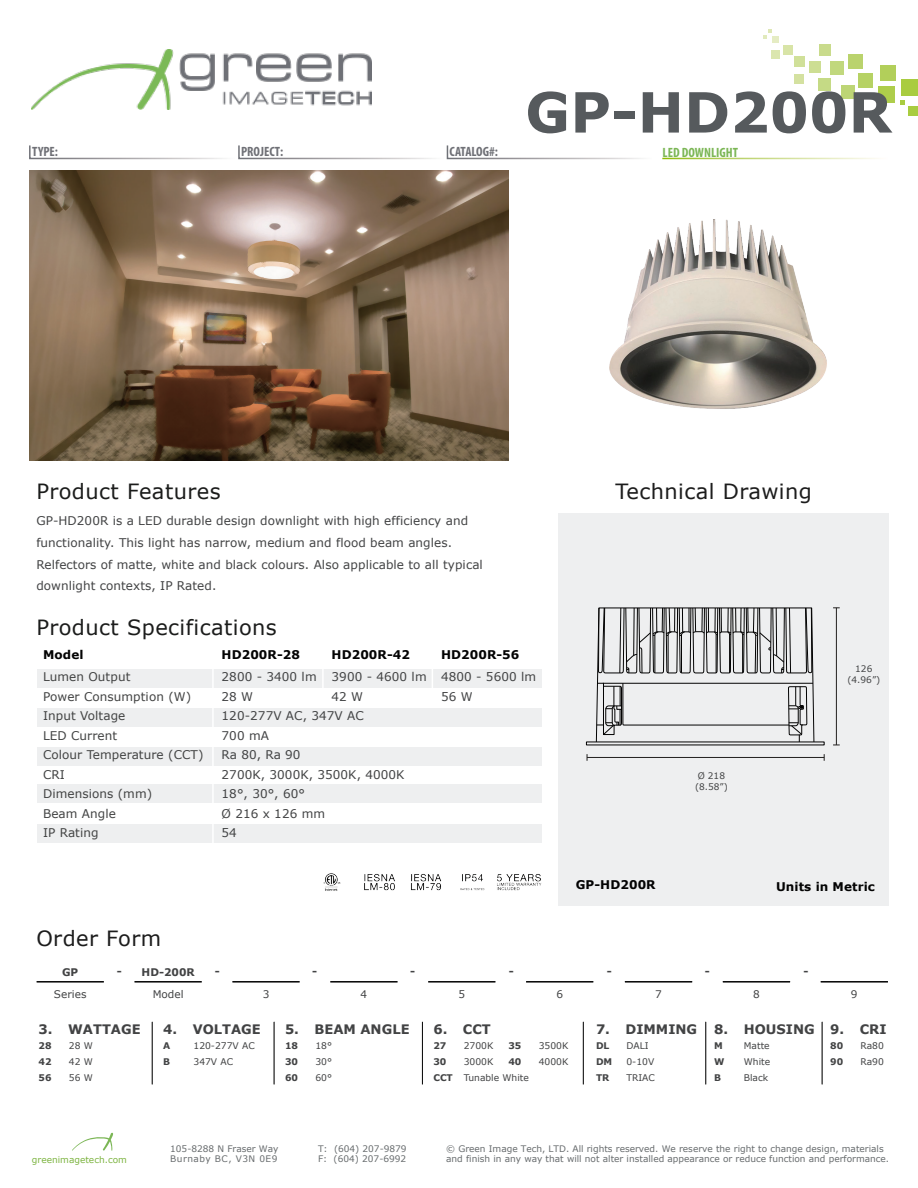
<style>
.page{position:relative;width:918px;height:1188px;background:#fff}
.page>*{position:absolute;margin:0;border:0;box-sizing:border-box;transform-origin:0 0}
.t1{font:700 55.5px "Verdana";color:#565a5d}
.t2{font:21px "Verdana";letter-spacing:.02em;color:#1b1c1b}
.t3{font:21px "Verdana";letter-spacing:.02em;color:#1c1c1c}
.t4{font:700 condensed 13.5px "Myriad Pro";color:#6f7076}
.t5{font:700 condensed 13.5px "Myriad Pro";color:#7bb655}
.t6{font:700 13.05px "Verdana";color:#424344}
.t7{font:12px/19.5px "Verdana";letter-spacing:.005em;color:#424344}
.t8{font:12px/19.5px "Verdana";letter-spacing:.005em;color:#424343}
.t9{font:700 12px "Verdana";letter-spacing:.005em;color:#030303}
.t10{font:10.5px "Verdana";color:#424344}
.t11{font:700 10.5px "Verdana";color:#424344}
.t12{font:9.15px/15.8px "Verdana";color:#424344}
.t13{font:700 9.15px/15.8px "Verdana";color:#424344}
.t14{font:9px/10.8px "Verdana";color:#676b6d}
.t15{font:9px/10.8px "Verdana";color:#424344}
.t16{font:9px "Verdana";color:#7db441}
.t17{font:9px "Verdana";letter-spacing:.055em;color:#676b6d}
</style>
<div class="page">
<div style="left:558px;top:513px;width:331px;height:392px;background:#eeeff0"></div>
<div style="left:908px;top:106px;width:10px;height:9px;background:#a9cc40"></div>
<svg style="left:900px;top:100px;width:5px;height:4px"></svg>
<div style="left:901px;top:80px;width:17px;height:16px;background:#a9cc40"></div>
<div style="left:878px;top:87px;width:16px;height:16px;background:#aecd4b"></div>
<div style="left:881px;top:65px;width:15px;height:16px;background:#b2cf5a"></div>
<div style="left:858px;top:73px;width:15px;height:15px;background:#b6d264"></div>
<div style="left:848px;top:55px;width:14px;height:14px;background:#bad36d"></div>
<div style="left:841px;top:85px;width:14px;height:13px;background:#bdd575"></div>
<div style="left:831px;top:62px;width:13px;height:13px;background:#c1d87d"></div>
<div style="left:819px;top:79px;width:12px;height:12px;background:#c5da85"></div>
<div style="left:819px;top:44px;width:12px;height:12px;background:#c9db8c"></div>
<div style="left:809px;top:62px;width:11px;height:11px;background:#cdde93"></div>
<div style="left:794px;top:56px;width:11px;height:11px;background:#d0e099"></div>
<div style="left:794px;top:74px;width:10px;height:9px;background:#d4e1a0"></div>
<div style="left:783px;top:46px;width:9px;height:9px;background:#d8e4a7"></div>
<div style="left:771px;top:51px;width:9px;height:8px;background:#dbe6ae"></div>
<svg style="left:763px;top:29px;width:9px;height:9px"></svg>
<div style="left:772px;top:37px;width:7px;height:6px;background:#e5ecc3"></div>
<div style="left:37px;top:669px;width:505px;height:19px;background:#eeeff0"></div>
<div style="left:37px;top:708px;width:505px;height:19px;background:#eeeff0"></div>
<div style="left:37px;top:747px;width:505px;height:19px;background:#eeeff0"></div>
<div style="left:37px;top:784px;width:505px;height:19px;background:#eeeff0"></div>
<div style="left:37px;top:824px;width:505px;height:19px;background:#eeeff0"></div>
<hr style="left:212px;top:662px;width:2px;height:183px;background:#fff">
<hr style="left:322px;top:662px;width:2px;height:39px;background:#fff">
<hr style="left:432px;top:662px;width:1px;height:39px;background:#fff">
<hr style="left:822px;top:1022px;width:1px;height:62px;background:#030303">
<hr style="left:705px;top:1022px;width:1px;height:62px;background:#030303">
<hr style="left:583px;top:1022px;width:1px;height:62px;background:#030303">
<hr style="left:152px;top:1022px;width:1px;height:62px;background:#030303">
<hr style="left:274px;top:1022px;width:1px;height:62px;background:#030303">
<hr style="left:422px;top:1022px;width:1px;height:62px;background:#030303">
<hr style="left:37px;top:981px;width:67px;height:2px;background:#030303">
<hr style="left:135px;top:981px;width:67px;height:2px;background:#030303">
<hr style="left:232px;top:981px;width:68px;height:2px;background:#030303">
<hr style="left:330px;top:981px;width:68px;height:2px;background:#030303">
<hr style="left:428px;top:981px;width:67px;height:2px;background:#030303">
<hr style="left:526px;top:981px;width:67px;height:2px;background:#030303">
<hr style="left:625px;top:981px;width:67px;height:2px;background:#030303">
<hr style="left:723px;top:981px;width:67px;height:2px;background:#030303">
<hr style="left:821px;top:981px;width:67px;height:2px;background:#030303">
<svg style="left:72px;top:1133px;width:41px;height:18px"></svg>
<img style="left:31px;top:50px;width:341px;height:60px">
<svg style="left:29px;top:145px;width:614px;height:15px"></svg>
<img style="left:30px;top:170px;width:478px;height:290px">
<hr style="left:587px;top:757px;width:237px;height:1px;background:#22201f">
<hr style="left:836px;top:608px;width:1px;height:137px;background:#22201f">
<svg style="left:596px;top:607px;width:219px;height:139px"></svg>
<img style="left:609px;top:219px;width:218px;height:190px">
<img style="left:323px;top:873px;width:219px;height:18px">
<p class="t4" style="left:32px;top:143px;width:27px">TYPE:</p>
<p class="t4" style="left:241px;top:144px;width:44px">PROJECT:</p>
<p class="t4" style="left:449px;top:144px;width:50px">CATALOG#:</p>
<h1 class="t1" style="left:525px;top:73px;width:368px">GP-HD200R</h1>
<p class="t5" style="left:663px;top:144px;width:77px">LED DOWNLIGHT</p>
<h2 class="t2" style="left:36px;top:478px;width:186px">Product Features</h2>
<p class="t7" style="left:36px;top:510px;width:448px;line-height:21.8px">GP-HD200R is a LED durable design downlight with high efficiency and functionality. This light has narrow, medium and flood beam angles.<br>Relfectors of matte, white and black colours. Also applicable to all typical downlight contexts, IP Rated.</p>
<h2 class="t2" style="left:36px;top:614px;width:242px">Product Specifications</h2>
<p class="t9" style="left:43px;top:646px;width:42px">Model</p>
<p class="t9" style="left:222px;top:646px;width:80px">HD200R-28</p>
<p class="t9" style="left:332px;top:646px;width:80px">HD200R-42</p>
<p class="t9" style="left:441px;top:646px;width:80px">HD200R-56</p>
<h2 class="t3" style="left:615px;top:478px;width:198px">Technical Drawing</h2>
<p class="t8" style="left:43px;top:668px;width:162px">Lumen Output<br>Power Consumption (W)<br>Input Voltage<br>LED Current<br>Colour Temperature (CCT)<br>CRI<br>Dimensions (mm)<br>Beam Angle<br>IP Rating</p>
<p class="t7" style="left:222px;top:668px;width:184px">2800 - 3400 lm<br>28 W<br>120-277V AC, 347V AC<br>700 mA<br>Ra 80, Ra 90<br>2700K, 3000K, 3500K, 4000K<br>18°, 30°, 60°<br>Ø 216 x 126 mm<br>54</p>
<p class="t7" style="left:332px;top:668px;width:97px">3900 - 4600 lm<br>42 W</p>
<p class="t7" style="left:441px;top:668px;width:97px">4800 - 5600 lm<br>56 W</p>
<p class="t15" style="left:695px;top:771px;width:34px">Ø 218 (8.58”)</p>
<p class="t15" style="left:847px;top:664px;width:34px;text-align:center">126 (4.96”)</p>
<p class="t9" style="left:576px;top:876px;width:81px">GP-HD200R</p>
<p class="t9" style="left:776px;top:878px;width:100px">Units in Metric</p>
<h2 class="t3" style="left:36px;top:925px;width:126px">Order Form</h2>
<p class="t11" style="left:62px;top:964px;width:18px">GP</p>
<p class="t11" style="left:117px;top:964px;width:79px">- HD-200R</p>
<p class="t11" style="left:215px;top:963px;width:7px">-</p>
<p class="t11" style="left:312px;top:963px;width:7px">-</p>
<p class="t11" style="left:410px;top:963px;width:7px">-</p>
<p class="t11" style="left:509px;top:963px;width:7px">-</p>
<p class="t10" style="left:153px;top:987px;width:32px">Model</p>
<p class="t10" style="left:263px;top:987px;width:8px">3</p>
<p class="t10" style="left:361px;top:987px;width:8px">4</p>
<p class="t10" style="left:458px;top:987px;width:8px">5</p>
<p class="t10" style="left:556px;top:987px;width:8px">6</p>
<p class="t10" style="left:54px;top:987px;width:34px">Series</p>
<p class="t11" style="left:607px;top:963px;width:7px">-</p>
<p class="t11" style="left:705px;top:963px;width:7px">-</p>
<p class="t11" style="left:804px;top:963px;width:7px">-</p>
<p class="t10" style="left:655px;top:987px;width:8px">7</p>
<p class="t10" style="left:753px;top:987px;width:8px">8</p>
<p class="t10" style="left:851px;top:987px;width:8px">9</p>
<p class="t6" style="left:39px;top:1020px;width:104px">3. WATTAGE</p>
<p class="t6" style="left:163px;top:1020px;width:99px">4. VOLTAGE</p>
<p class="t6" style="left:285px;top:1020px;width:126px">5. BEAM ANGLE</p>
<p class="t6" style="left:433px;top:1020px;width:59px">6. CCT</p>
<p class="t6" style="left:596px;top:1020px;width:103px">7. DIMMING</p>
<p class="t6" style="left:714px;top:1020px;width:102px">8. HOUSING</p>
<p class="t6" style="left:830px;top:1020px;width:58px">9. CRI</p>
<p class="t13" style="left:39px;top:1038px;width:15px;text-align:justify">28<br>42<br>56</p>
<p class="t12" style="left:69px;top:1038px;width:25px;text-align:justify">28 W 42 W 56 W</p>
<p class="t13" style="left:163px;top:1038px;width:9px">A<br>B</p>
<p class="t12" style="left:194px;top:1038px;width:63px">120-277V AC<br>347V AC</p>
<p class="t13" style="left:285px;top:1038px;width:15px;text-align:justify">18<br>30<br>60</p>
<p class="t12" style="left:315px;top:1038px;width:18px;text-align:justify">18° 30° 60°</p>
<p class="t13" style="left:433px;top:1038px;width:21px">27<br>30<br>CCT</p>
<p class="t12" style="left:464px;top:1038px;width:67px">2700K<br>3000K<br>Tunable White</p>
<p class="t13" style="left:508px;top:1038px;width:15px">35<br>40</p>
<p class="t12" style="left:539px;top:1038px;width:31px">3500K<br>4000K</p>
<p class="t13" style="left:596px;top:1038px;width:18px">DL<br>DM<br>TR</p>
<p class="t12" style="left:626px;top:1038px;width:30px">DALI<br>0-10V<br>TRIAC</p>
<p class="t13" style="left:714px;top:1038px;width:12px">M<br>W<br>B</p>
<p class="t12" style="left:744px;top:1038px;width:28px;text-align:justify">Matte White Black</p>
<p class="t13" style="left:830px;top:1038px;width:15px">80<br>90</p>
<p class="t12" style="left:861px;top:1038px;width:25px">Ra80<br>Ra90</p>
<p class="t16" style="left:32px;top:1154px;width:96px">greenimagetech.com</p>
<p class="t17" style="left:170px;top:1153px;width:109px">Burnaby BC, V3N 0E9</p>
<p class="t14" style="left:318px;top:1143px;width:90px">T: (604) 207-9879<br>F: (604) 207-6992</p>
<p class="t14" style="left:446px;top:1143px;width:444px">© Green Image Tech, LTD. All rights reserved. We reserve the right to change design, materials and finish in any way that will not alter installed appearance or reduce function and performance.</p>
<p class="t14" style="left:170px;top:1143px;width:110px">105-8288 N Fraser Way</p>
</div>
